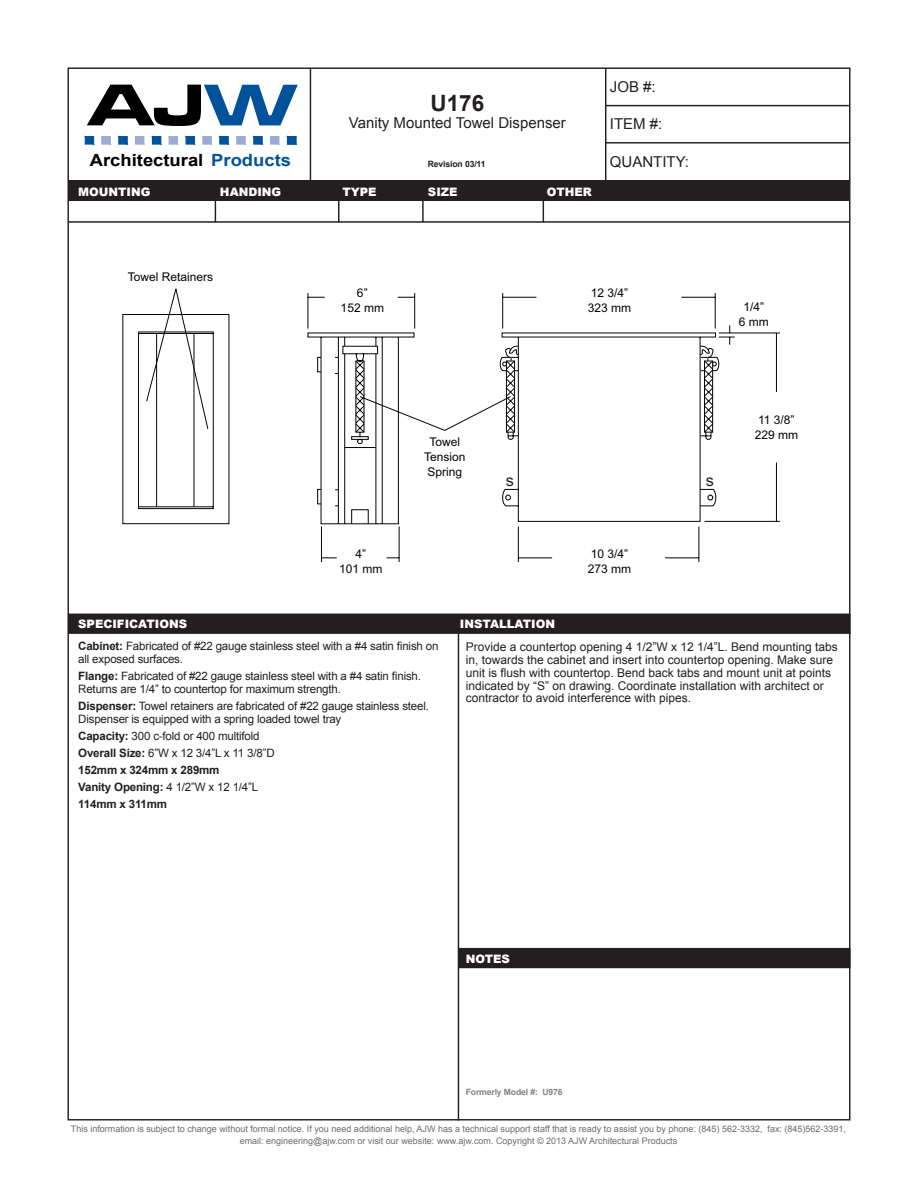
<style>
.page{position:relative;width:918px;height:1188px;background:#fff}
.page>*{position:absolute;margin:0;border:0;box-sizing:border-box;transform-origin:0 0}
.t1{font:700 expanded 61.2px "Microgramma DCE";color:#000;scale:1.09 1}
.number{font:700 22.5px "Arial";color:#231f20}
.t2{font:700 16.8px "Arial";color:#000;scale:1.09 1}
.t3{font:700 16.8px "Arial";color:#00539b;scale:1.09 1}
.t4{font:16.35px "Arial";color:#231f20}
.name{font:15px "Arial";color:#231f20}
.t5{font:12px/12.8px "Arial";color:#231f20}
.t6{font:12px/15px "Arial";color:#050504;text-align:center}
.t7{font:11.55px/12.8px "Arial";letter-spacing:-.015em;color:#231f20}
.t8{font:700 11.55px/17.1px "Arial";letter-spacing:-.015em;color:#231f20}
.t9{font:900 11.55px "Arial";color:#fff}
.t10{font:9px/12px "Arial";color:#6c6d70;text-align:center}
.t11{font:700 8.7px "Arial";letter-spacing:-.015em;color:#808285}
.t12{font:700 8.7px "Arial";letter-spacing:-.015em;color:#231f20}
.s1{font-size:61.05px;color:#00539b}
.s2{font-weight:700}
.s3{font-weight:400}
</style>
<div class="page">
<div style="left:68px;top:180px;width:781px;height:21px;background:#231f20"></div>
<hr style="left:215px;top:184px;width:1px;height:38px;background:#231f20">
<hr style="left:338px;top:184px;width:1px;height:38px;background:#231f20">
<hr style="left:422px;top:184px;width:2px;height:38px;background:#231f20">
<hr style="left:543px;top:184px;width:1px;height:38px;background:#231f20">
<hr style="left:458px;top:628px;width:1px;height:492px;background:#231f20">
<div style="left:68px;top:614px;width:783px;height:20px;background:#231f20"></div>
<hr style="left:310px;top:68px;width:1px;height:112px;background:#231f20">
<hr style="left:605px;top:68px;width:1px;height:112px;background:#231f20">
<div style="left:458px;top:948px;width:393px;height:20px;background:#231f20"></div>
<hr style="left:605px;top:142px;width:244px;height:2px;background:#231f20">
<hr style="left:605px;top:105px;width:244px;height:1px;background:#231f20">
<hr style="left:68px;top:221px;width:781px;height:2px;background:#231f20">
<svg style="left:84px;top:136px;width:10px;height:9px"></svg>
<svg style="left:118px;top:136px;width:10px;height:9px"></svg>
<svg style="left:152px;top:136px;width:10px;height:9px"></svg>
<svg style="left:185px;top:136px;width:10px;height:9px"></svg>
<svg style="left:101px;top:136px;width:10px;height:9px"></svg>
<svg style="left:135px;top:136px;width:10px;height:9px"></svg>
<svg style="left:168px;top:136px;width:10px;height:9px"></svg>
<svg style="left:202px;top:136px;width:10px;height:9px"></svg>
<svg style="left:219px;top:136px;width:10px;height:9px"></svg>
<svg style="left:236px;top:136px;width:10px;height:9px"></svg>
<svg style="left:253px;top:136px;width:10px;height:9px"></svg>
<svg style="left:270px;top:136px;width:10px;height:9px"></svg>
<svg style="left:287px;top:136px;width:10px;height:9px"></svg>
<svg style="left:122px;top:288px;width:108px;height:236px"></svg>
<svg style="left:308px;top:293px;width:472px;height:269px"></svg>
<h1 class="t1" style="left:88px;top:63px;width:193px">AJ<span class="s1">W</span></h1>
<h3 class="t3" style="left:211px;top:149px;width:75px">Products</h3>
<h3 class="t2" style="left:90px;top:149px;width:106px">Architectural</h3>
<p class="number" style="left:431px;top:88px;width:55px">U176</p>
<p class="name" style="left:349px;top:112px;width:219px">Vanity Mounted Towel Dispenser</p>
<p class="t12" style="left:428px;top:159px;width:59px">Revision 03/11</p>
<p class="t9" style="left:78px;top:183px;width:74px">MOUNTING</p>
<p class="t9" style="left:220px;top:183px;width:63px">HANDING</p>
<p class="t9" style="left:342px;top:183px;width:36px">TYPE</p>
<p class="t9" style="left:428px;top:183px;width:31px">SIZE</p>
<p class="t9" style="left:547px;top:183px;width:46px">OTHER</p>
<p class="name" style="left:610px;top:77px;width:47px">JOB #:</p>
<p class="name" style="left:610px;top:114px;width:54px">ITEM #:</p>
<p class="name" style="left:610px;top:152px;width:81px">QUANTITY:</p>
<p class="t6" style="left:128px;top:269px;width:87px">Towel Retainers</p>
<p class="t6" style="left:341px;top:286px;width:45px">6”<br>152 mm</p>
<p class="t6" style="left:588px;top:286px;width:45px;text-align:left">12 3/4”<br>323 mm</p>
<p class="t6" style="left:739px;top:299px;width:31px">1/4”<br>6 mm</p>
<p class="t6" style="left:339px;top:546px;width:45px">4”<br>101 mm</p>
<p class="t6" style="left:424px;top:434px;width:43px">Towel<br>Tension<br>Spring</p>
<p class="t4" style="left:506px;top:470px;width:10px">s</p>
<p class="t4" style="left:706px;top:470px;width:10px">s</p>
<p class="t6" style="left:588px;top:546px;width:45px;text-align:left">10 3/4”<br>273 mm</p>
<p class="t9" style="left:78px;top:615px;width:110px">SPECIFICATIONS</p>
<p class="t9" style="left:460px;top:615px;width:97px">INSTALLATION</p>
<p class="t6" style="left:755px;top:412px;width:45px;text-align:left">11 3/8”<br>229 mm</p>
<p class="t7" style="left:78px;top:640px;width:362px"><span class="s2">Cabinet:</span> Fabricated of #22 gauge stainless steel with a #4 satin finish on all exposed surfaces.</p>
<p class="t7" style="left:78px;top:670px;width:344px"><span class="s2">Flange:</span> Fabricated of #22 gauge stainless steel with a #4 satin finish.<br>Returns are 1/4” to countertop for maximum strength.</p>
<p class="t7" style="left:78px;top:700px;width:352px"><span class="s2">Dispenser:</span> Towel retainers are fabricated of #22 gauge stainless steel.<br>Dispenser is equipped with a spring loaded towel tray</p>
<p class="t8" style="left:78px;top:727px;width:198px">Capacity: <span class="s3">300 c-fold or 400 multifold<br></span>Overall Size: <span class="s3">6”W x 12 3/4”L x 11 3/8”D<br></span>152mm x 324mm x 289mm<br>Vanity Opening: <span class="s3">4 1/2”W x 12 1/4”L<br></span>114mm x 311mm</p>
<p class="t5" style="left:466px;top:641px;width:374px">Provide a countertop opening 4 1/2”W x 12 1/4”L. Bend mounting tabs in, towards the cabinet and insert into countertop opening. Make sure unit is flush with countertop. Bend back tabs and mount unit at points indicated by “S” on drawing. Coordinate installation with architect or contractor to avoid interference with pipes.</p>
<p class="t9" style="left:466px;top:951px;width:46px">NOTES</p>
<p class="t11" style="left:466px;top:1086px;width:99px">Formerly Model #: U976</p>
<p class="t10" style="left:71px;top:1123px;width:777px">This information is subject to change without formal notice. If you need additional help, AJW has a technical support staff that is ready to assist you by phone: (845) 562-3332, fax: (845)562-3391, email: engineering@ajw.com or visit our website: www.ajw.com. Copyright © 2013 AJW Architectural Products</p>
</div>
